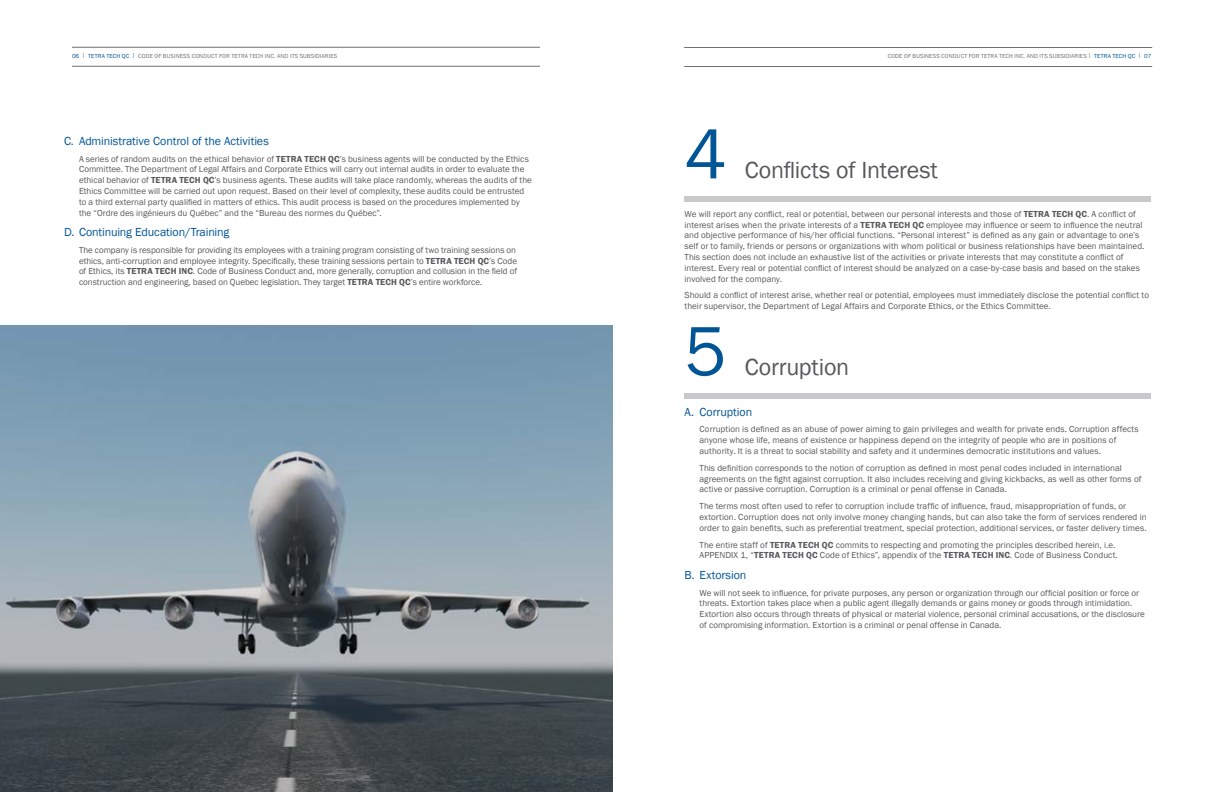
<style>
.page{position:relative;width:1224px;height:792px;background:#fff}
.page>*{position:absolute;margin:0;border:0;box-sizing:border-box;transform-origin:0 0}
.t1{font:72px "Franklin Gothic";color:#005596}
.t2{font:24px "Franklin Gothic";letter-spacing:-.01em;color:#58595b}
.t3{font:12px "Franklin Gothic";letter-spacing:-.01em;color:#005596}
.t4{font:9px/10.8px "Franklin Gothic";letter-spacing:.005em;color:#58595b}
.t5{font:6px "Franklin Gothic";letter-spacing:.02em;color:#717073}
.s1{color:#005596}
.s2{font-weight:600}
</style>
<div class="page">
<hr style="left:72px;top:47px;width:468px;height:1px;background:#717073">
<hr style="left:72px;top:66px;width:468px;height:1px;background:#717073">
<img style="left:0;top:325px;width:613px;height:467px">
<div style="left:685px;top:196px;width:466px;height:5px;background:#c9c9cb"></div>
<div style="left:685px;top:393px;width:466px;height:5px;background:#c9c9cb"></div>
<hr style="left:684px;top:47px;width:468px;height:1px;background:#717073">
<hr style="left:684px;top:66px;width:468px;height:1px;background:#717073">
<p class="t5" style="left:72px;top:52px;width:267px"><span class="s1">06</span> | <span class="s1">TETRA TECH QC</span> | CODE OF BUSINESS CONDUCT FOR TETRA TECH INC. AND ITS SUBSIDIARIES</p>
<h3 class="t3" style="left:64px;top:133px;width:206px">C. Administrative Control of the Activities</h3>
<p class="t4" style="left:79px;top:153px;width:454px">A series of random audits on the ethical behavior of <span class="s2">TETRA TECH QC</span>’s business agents will be conducted by the Ethics Committee. The Department of Legal Affairs and Corporate Ethics will carry out internal audits in order to evaluate the ethical behavior of <span class="s2">TETRA TECH QC</span>’s business agents. These audits will take place randomly, whereas the audits of the Ethics Committee will be carried out upon request. Based on their level of complexity, these audits could be entrusted to a third external party qualified in matters of ethics. This audit process is based on the procedures implemented by the “Ordre des ingénieurs du Québec” and the “Bureau des normes du Québec”.</p>
<h3 class="t3" style="left:64px;top:225px;width:167px">D. Continuing Education/Training</h3>
<p class="t4" style="left:79px;top:245px;width:440px;text-align:justify">The company is responsible for providing its employees with a training program consisting of two training sessions on ethics, anti-corruption and employee integrity. Specifically, these training sessions pertain to <span class="s2">TETRA TECH QC</span>’s Code of Ethics, its <span class="s2">TETRA TECH INC</span>. Code of Business Conduct and, more generally, corruption and collusion in the field of construction and engineering, based on Quebec legislation. They target <span class="s2">TETRA TECH QC</span>’s entire workforce.</p>
<p class="t5" style="left:888px;top:53px;width:265px">CODE OF BUSINESS CONDUCT FOR TETRA TECH INC. AND ITS SUBSIDIARIES | <span class="s1">TETRA TECH QC</span> | <span class="s1">07</span></p>
<h1 class="t1" style="left:685px;top:110px;width:44px">4</h1>
<h2 class="t2" style="left:745px;top:155px;width:195px">Conflicts of Interest</h2>
<p class="t4" style="left:685px;top:209px;width:462px">We will report any conflict, real or potential, between our personal interests and those of <span class="s2">TETRA TECH QC</span>. A conflict of interest arises when the private interests of a <span class="s2">TETRA TECH QC</span> employee may influence or seem to influence the neutral and objective performance of his/her official functions. “Personal interest” is defined as any gain or advantage to one’s self or to family, friends or persons or organizations with whom political or business relationships have been maintained.<br>This section does not include an exhaustive list of the activities or private interests that may constitute a conflict of interest. Every real or potential conflict of interest should be analyzed on a case-by-case basis and based on the stakes involved for the company.</p>
<p class="t4" style="left:685px;top:290px;width:466px">Should a conflict of interest arise, whether real or potential, employees must immediately disclose the potential conflict to their supervisor, the Department of Legal Affairs and Corporate Ethics, or the Ethics Committee.</p>
<h1 class="t1" style="left:685px;top:307px;width:44px">5</h1>
<h2 class="t2" style="left:745px;top:352px;width:106px">Corruption</h2>
<h3 class="t3" style="left:685px;top:404px;width:69px">A. Corruption</h3>
<p class="t4" style="left:700px;top:424px;width:441px">Corruption is defined as an abuse of power aiming to gain privileges and wealth for private ends. Corruption affects anyone whose life, means of existence or happiness depend on the integrity of people who are in positions of authority. It is a threat to social stability and safety and it undermines democratic institutions and values.</p>
<p class="t4" style="left:700px;top:463px;width:443px">This definition corresponds to the notion of corruption as defined in most penal codes included in international agreements on the fight against corruption. It also includes receiving and giving kickbacks, as well as other forms of active or passive corruption. Corruption is a criminal or penal offense in Canada.</p>
<p class="t4" style="left:700px;top:501px;width:449px">The terms most often used to refer to corruption include traffic of influence, fraud, misappropriation of funds, or extortion. Corruption does not only involve money changing hands, but can also take the form of services rendered in order to gain benefits, such as preferential treatment, special protection, additional services, or faster delivery times.</p>
<p class="t4" style="left:700px;top:539px;width:420px">The entire staff of <span class="s2">TETRA TECH QC</span> commits to respecting and promoting the principles described herein, i.e.<br>APPENDIX 1, “<span class="s2">TETRA TECH QC</span> Code of Ethics”, appendix of the <span class="s2">TETRA TECH INC</span>. Code of Business Conduct.</p>
<h3 class="t3" style="left:685px;top:567px;width:63px">B. Extorsion</h3>
<p class="t4" style="left:700px;top:587px;width:447px">We will not seek to influence, for private purposes, any person or organization through our official position or force or threats. Extortion takes place when a public agent illegally demands or gains money or goods through intimidation.<br>Extortion also occurs through threats of physical or material violence, personal criminal accusations, or the disclosure of compromising information. Extortion is a criminal or penal offense in Canada.</p>
</div>
